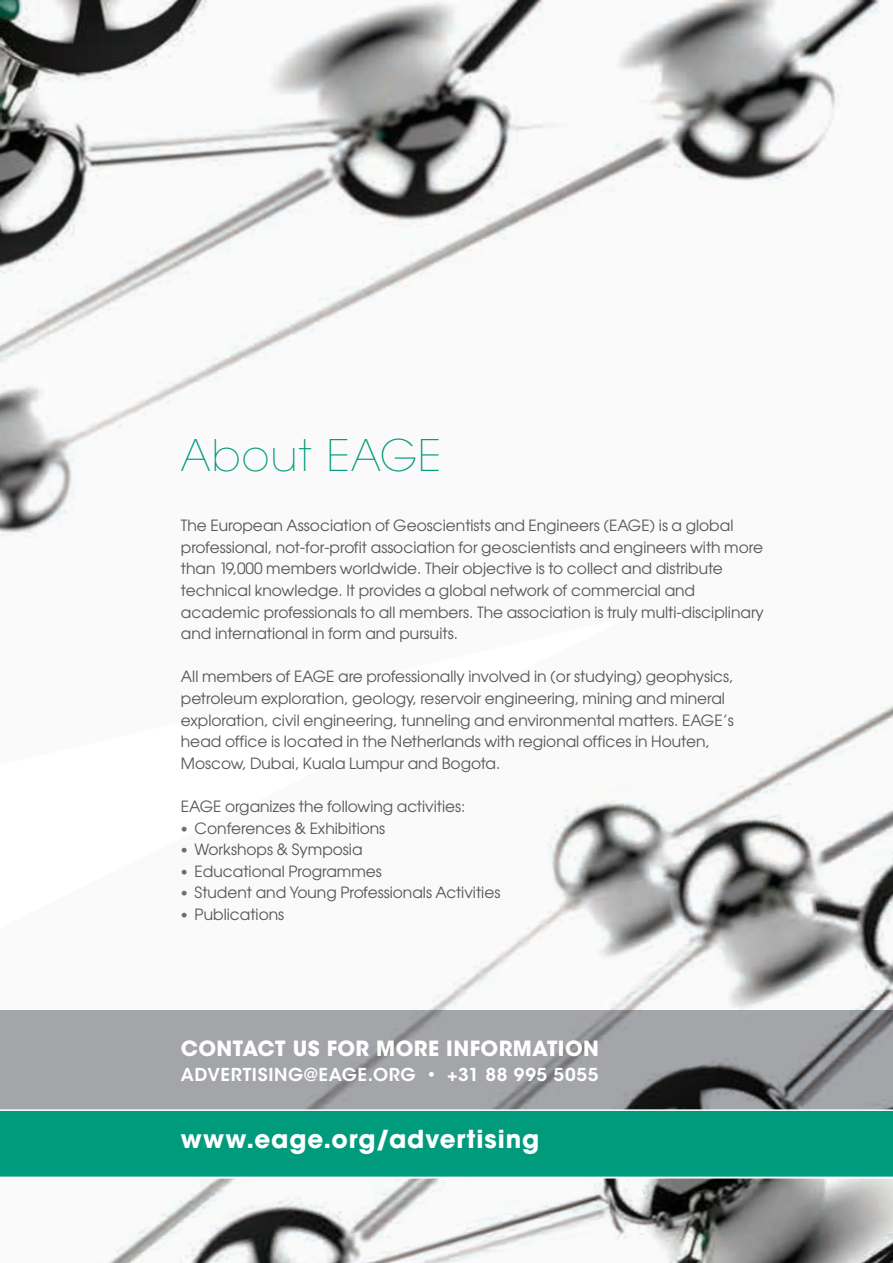
<style>
.page{position:relative;width:893px;height:1263px;background:#fff}
.page>*{position:absolute;margin:0;border:0;box-sizing:border-box;transform-origin:0 0}
.t1{font:200 43.2px "ITC Avant Garde Std";letter-spacing:.025em;color:#009b7c}
.t2{font:700 24.75px "ITC Avant Garde Std";letter-spacing:.035em;color:#fff}
.t3{font:700 20.85px "ITC Avant Garde Std";letter-spacing:.02em;color:#fff}
.t4{font:600 17.7px "ITC Avant Garde Std";letter-spacing:.04em;color:#fff}
.t5{font:15.45px/21.6px "Avant Garde Gothic ITC";color:#57585a}
.s1{font-family:"Frutiger LT Std";font-weight:700;font-size:13.95px;color:#6c6d70}
</style>
<div class="page">
<img style="left:107px;top:765px;width:786px;height:498px">
<img style="left:0;top:0;width:893px;height:765px">
<div style="left:0;top:1010px;width:893px;height:100px;background:#a8a9ad"></div>
<div style="left:0;top:1110px;width:893px;height:68px;background:#009b7c"></div>
<hr style="left:0;top:1109px;width:893px;height:2px;background:#fff">
<hr style="left:0;top:1177px;width:893px;height:1px;background:#fff">
<h1 class="t1" style="left:181px;top:430px;width:262px">About EAGE</h1>
<p class="t5" style="left:181px;top:515px;width:584px">The European Association of Geoscientists and Engineers (EAGE) is a global professional, not-for-profit association for geoscientists and engi neers with more than 19,000 members worldwide. Their objective is to collect and distribute technical knowledge. It provides a global network of commercial and academic professionals to all members. The associa tion is truly multi-disciplinary and international in form and pursuits.</p>
<p class="t5" style="left:181px;top:666px;width:554px">All members of EAGE are professionally involved in (or studying) geophys ics, petroleum exploration, geology, reservoir engineering, mining and mineral exploration, civil engineering, tunneling and environmental matters. EAGE’s head office is located in the Netherlands with regional offices in Houten, Moscow, Dubai, Kuala Lumpur and Bogota.</p>
<p class="t5" style="left:181px;top:795px;width:286px">EAGE organizes the following activities:</p>
<p class="t5" style="left:181px;top:817px;width:206px"><span class="s1">•</span> Conferences &amp; Exhibitions</p>
<p class="t5" style="left:181px;top:839px;width:183px"><span class="s1">•</span> Workshops &amp; Symposia</p>
<p class="t5" style="left:181px;top:860px;width:203px"><span class="s1">•</span> Educational Programmes</p>
<p class="t5" style="left:181px;top:882px;width:321px"><span class="s1">•</span> Student and Young Professionals Activities</p>
<p class="t5" style="left:181px;top:903px;width:105px"><span class="s1">•</span> Publications</p>
<h3 class="t3" style="left:181px;top:1035px;width:420px">CONTACT US FOR MORE INFORMATION</h3>
<p class="t4" style="left:181px;top:1064px;width:419px">ADVERTISING@EAGE.ORG • +31 88 995 5055</p>
<h2 class="t2" style="left:181px;top:1123px;width:360px">www.eage.org/advertising</h2>
</div>
